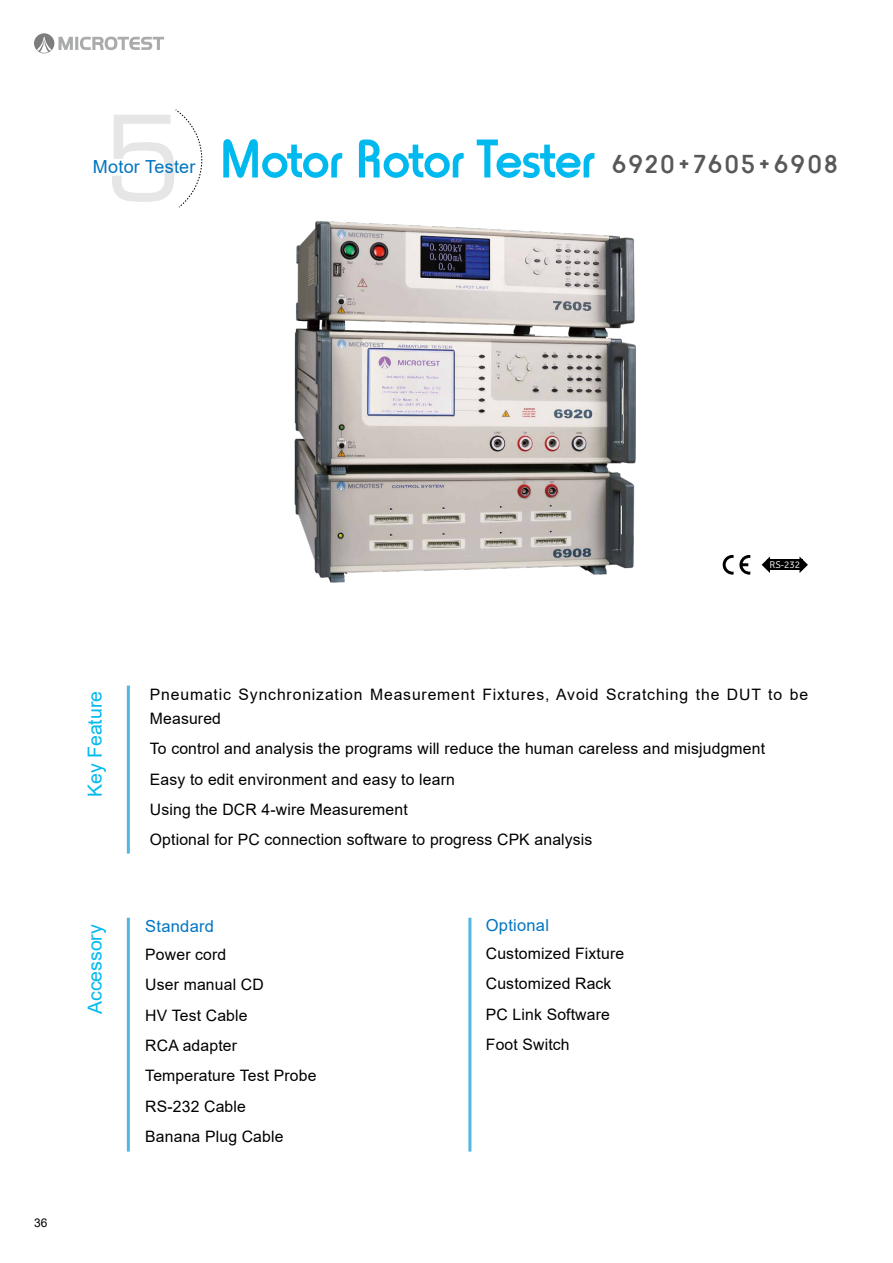
<style>
.page{position:relative;width:893px;height:1263px;background:#fff}
.page>*{position:absolute;margin:0;border:0;box-sizing:border-box;transform-origin:0 0}
.t1{font:500 57px "Horatio D";letter-spacing:-.03em;color:#00b9ef}
.t2{font:19.5px "Arial";color:#00b9ef}
.t3{font:18px "Arial";letter-spacing:.015em;color:#0075c2}
.t4{font:16.5px "Arial";letter-spacing:.015em;color:#0075c2}
.t5{font:15.75px/30.5px "Arial";letter-spacing:.01em;color:#000}
.t6{font:15.75px/24px "Arial";letter-spacing:.055em;color:#000}
.t7{font:12px "Arial";color:#000}
.t8{font:300 9.9px "Signika";color:#fff}
.s1{font-family:"Square 721 BT";font-weight:400;font-size:118.35px;color:#e6e6e6}
.s2{font-size:27px;color:#595757}
</style>
<div class="page">
<svg style="left:34px;top:33px;width:130px;height:20px"></svg>
<svg style="left:175px;top:109px;width:27px;height:99px"></svg>
<hr style="left:127px;top:685px;width:3px;height:168px;background:#4fb7e2">
<hr style="left:127px;top:918px;width:3px;height:233px;background:#4fb7e2">
<hr style="left:468px;top:918px;width:3px;height:233px;background:#4fb7e2">
<img style="left:294px;top:221px;width:342px;height:362px">
<svg style="left:722px;top:555px;width:28px;height:20px"></svg>
<div style="left:767px;top:559px;width:35px;height:11px;background:#000"></div>
<svg style="left:762px;top:556px;width:8px;height:17px"></svg>
<svg style="left:799px;top:556px;width:9px;height:17px"></svg>
<h1 class="t1" style="left:104px;top:126px;width:735px"><span class="s1">5</span> Motor Rotor Tester <span class="s2">6920+7605+6908</span></h1>
<p class="t3" style="left:93px;top:155px;width:104px">Motor Tester</p>
<p class="t8" style="left:770px;top:559px;width:32px">RS-232</p>
<p class="t7" style="left:34px;top:1215px;width:15px">36</p>
<p class="t2" style="left:82px;top:797px;width:108px;rotate:-90deg">Key Feature</p>
<p class="t2" style="left:82px;top:1014px;width:91px;rotate:-90deg">Accessory</p>
<p class="t6" style="left:150px;top:682px;width:660px">Pneumatic Synchronization Measurement Fixtures, Avoid Scratching the DUT to be<br>Measured</p>
<p class="t5" style="left:150px;top:733px;width:617px">To control and analysis the programs will reduce the human careless and misjudgment Easy to edit environment and easy to learn<br>Using the DCR 4-wire Measurement<br>Optional for PC connection software to progress CPK analysis</p>
<p class="t4" style="left:145px;top:915px;width:70px">Standard</p>
<p class="t5" style="left:145px;top:939px;width:173px">Power cord<br>User manual CD<br>HV Test Cable<br>RCA adapter<br>Temperature Test Probe<br>RS-232 Cable<br>Banana Plug Cable</p>
<p class="t4" style="left:486px;top:914px;width:65px">Optional</p>
<p class="t5" style="left:486px;top:938px;width:140px">Customized Fixture<br>Customized Rack<br>PC Link Software<br>Foot Switch</p>
</div>
